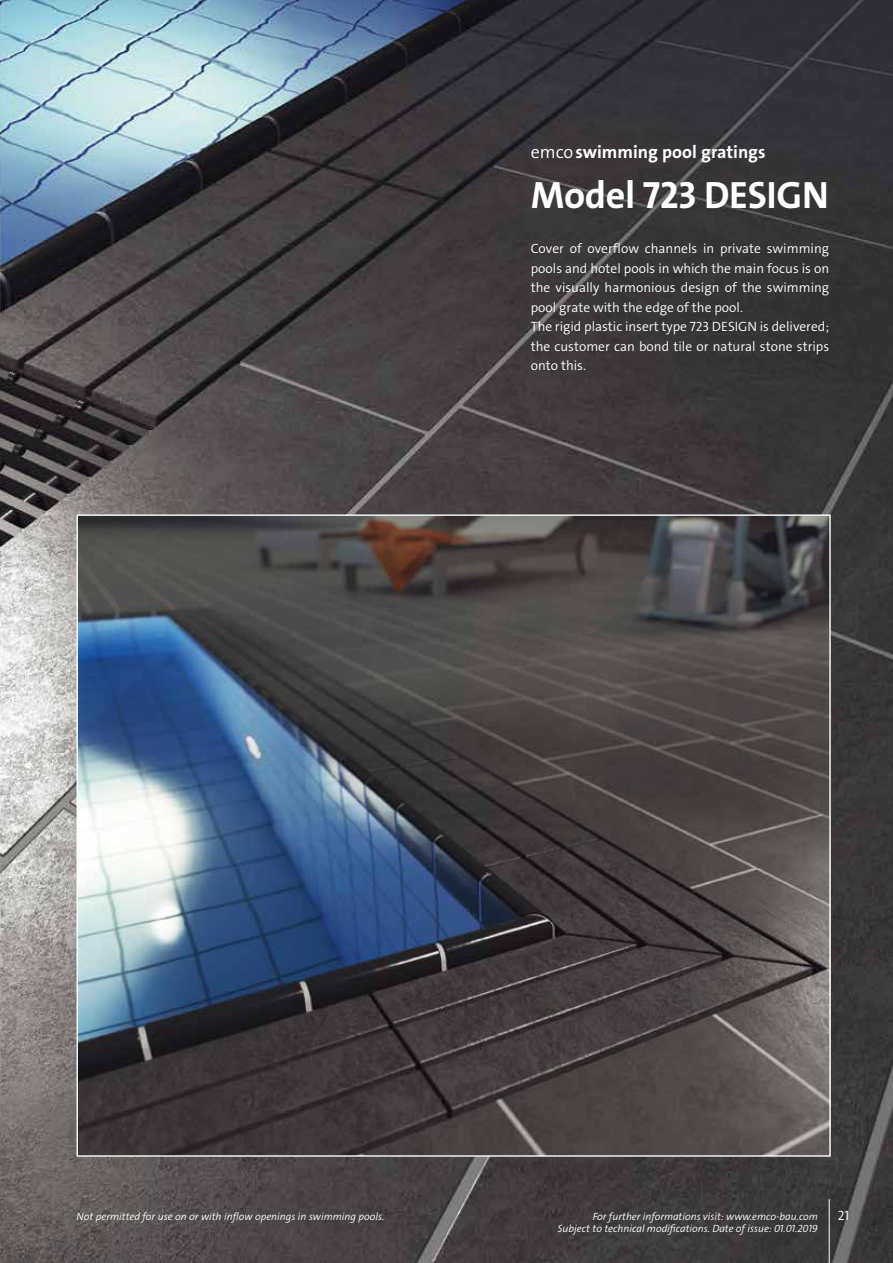
<style>
.page{position:relative;width:893px;height:1263px;background:#fff}
.page>*{position:absolute;margin:0;border:0;box-sizing:border-box;transform-origin:0 0}
.t1{font:700 38.25px "The Sans Os F";letter-spacing:-.01em;color:#fff}
.t2{font:700 18px "The Sans Os F";color:#fff}
.t3{font:300 13.5px/19.5px "The Sans Os F";color:#fff}
.t4{font:italic 300 10.5px "The Sans Os F";color:#fff}
.s1{font-weight:300}
</style>
<div class="page">
<img style="left:0;top:0;width:893px;height:1263px">
<img style="left:79px;top:516px;width:750px;height:639px">
<hr style="left:829px;top:1199px;width:1px;height:64px;background:#fff">
<h2 class="t2" style="left:531px;top:140px;width:236px"><span class="s1">emco</span>swimming pool gratings</h2>
<h1 class="t1" style="left:531px;top:171px;width:300px">Model 723 DESIGN</h1>
<p class="t3" style="left:531px;top:239px;width:300px">Cover of overflow channels in private swimming pools and hotel pools in which the main focus is on the visually harmonious design of the swimming pool grate with the edge of the pool.<br>The rigid plastic insert type 723 DESIGN is delivered; the customer can bond tile or natural stone strips onto this.</p>
<p class="t4" style="left:77px;top:1209px;width:309px">Not permitted for use on or with inflow openings in swimming pools.</p>
<p class="t4" style="left:593px;top:1209px;width:227px">For further informations visit: www.emco-bau.com</p>
<p class="t3" style="left:838px;top:1205px;width:13px">21</p>
<p class="t4" style="left:558px;top:1222px;width:262px">Subject to technical modifications. Date of issue: 01.01.2019</p>
</div>
